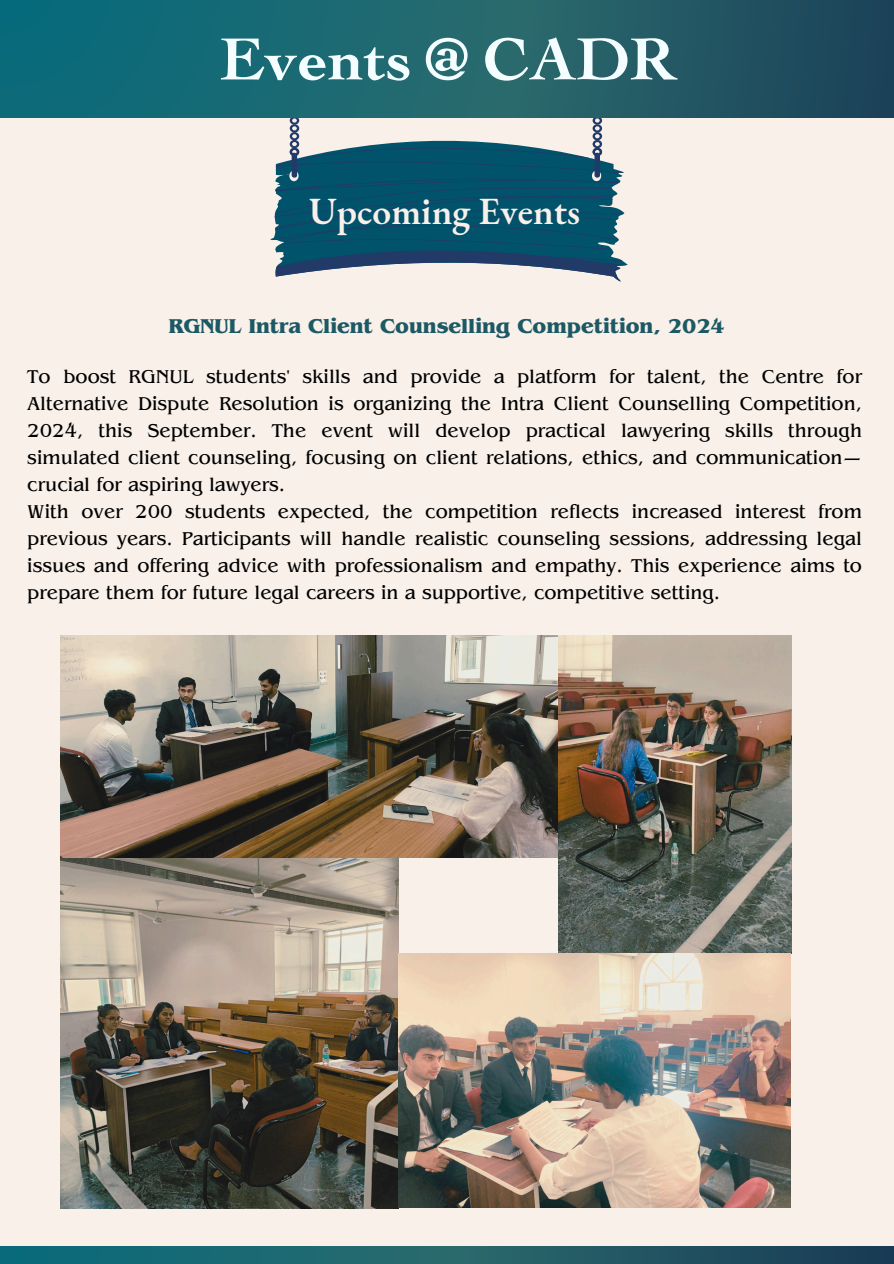
<style>
.page{position:relative;width:894px;height:1264px;background:#fff}
.page>*{position:absolute;margin:0;border:0;box-sizing:border-box;transform-origin:0 0}
.t1{font:700 61.5px "Cochin URWD";color:#f4fdff}
.t2{font:600 37.5px "EB Garamond";color:#f8f0e9}
.t3{font:700 21px "Benguiat Pro ITC";color:#1c5964}
.t4{font:19.5px/27px "Benguiat Pro ITC";color:#000;text-align:justify}
</style>
<div class="page">
<div style="left:0;top:0;width:893px;height:1263px;background:#f8f0e9"></div>
<svg style="left:270px;top:118px;width:357px;height:164px"></svg>
<div style="left:0;top:0;width:893px;height:118px;background:linear-gradient(to right,#10747e,#284f5b)"></div>
<div style="left:0;top:1246px;width:893px;height:17px;background:linear-gradient(to right,#15767e,#254657)"></div>
<img style="left:61px;top:636px;width:497px;height:221px">
<img style="left:61px;top:858px;width:337px;height:350px">
<img style="left:558px;top:636px;width:233px;height:317px">
<img style="left:399px;top:953px;width:391px;height:254px">
<p class="t1" style="left:220px;top:35px;width:459px">Events @ CADR</p>
<p class="t2" style="left:309px;top:186px;width:272px">Upcoming Events</p>
<p class="t3" style="left:169px;top:319px;width:557px">RGNUL Intra Client Counselling Competition, 2024</p>
<p class="t4" style="left:27px;top:366px;width:836px">To boost RGNUL students' skills and provide a platform for talent, the Centre for Alternative Dispute Resolution is organizing the Intra Client Counselling Competition, 2024, this September. The event will develop practical lawyering skills through simulated client counseling, focusing on client relations, ethics, and communication— crucial for aspiring lawyers.</p>
<p class="t4" style="left:27px;top:501px;width:836px">With over 200 students expected, the competition reflects increased interest from previous years. Participants will handle realistic counseling sessions, addressing legal issues and offering advice with professionalism and empathy. This experience aims to prepare them for future legal careers in a supportive, competitive setting.</p>
</div>
